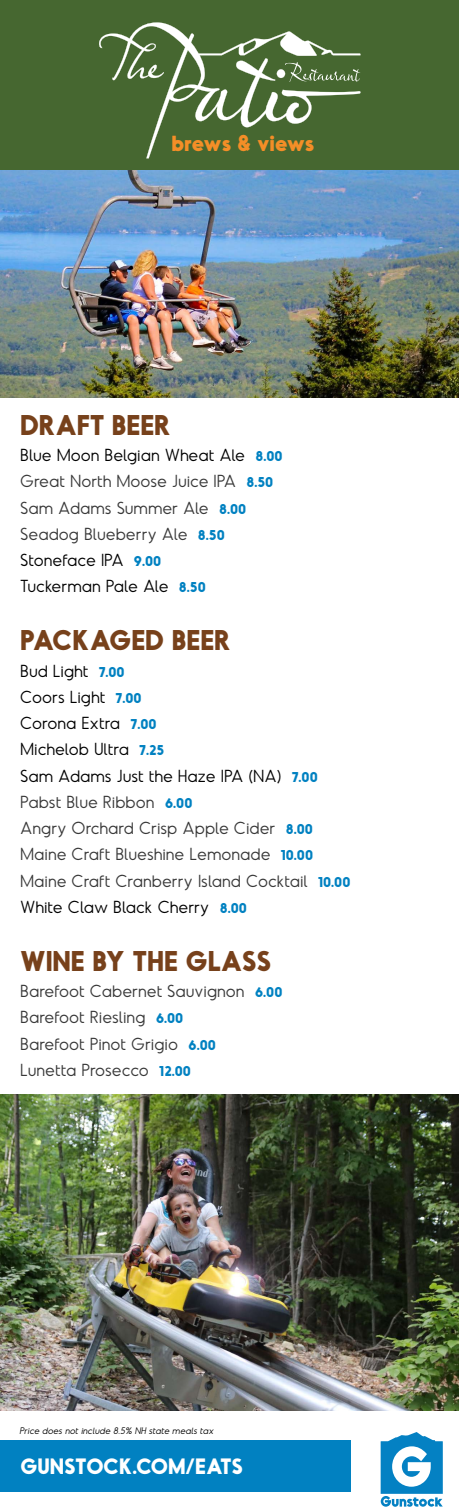
<style>
.page{position:relative;width:459px;height:1512px;background:#fff}
.page>*{position:absolute;margin:0;border:0;box-sizing:border-box;transform-origin:0 0}
.t1{font:700 27px "Odudo";color:#77411b}
.t2{font:700 21.75px "Odudo";color:#f48e27}
.t3{font:700 21px "Odudo";color:#fff}
.t4{font:300 16.5px/26.2px "Odudo";color:#383838}
.t5{font:italic 300 9px "Odudo";color:#000}
.s1{color:#000}
.s2{font-weight:700;font-size:13.5px;color:#0181c1}
</style>
<div class="page">
<div style="left:0;top:0;width:459px;height:171px;background:#466730"></div>
<svg style="left:99px;top:22px;width:262px;height:136px"></svg>
<svg style="left:285px;top:62px;width:75px;height:20px"></svg>
<svg style="left:381px;top:1432px;width:62px;height:75px"></svg>
<div style="left:0;top:1440px;width:350px;height:52px;background:#0181c1"></div>
<img style="left:0;top:171px;width:459px;height:226px">
<img style="left:0;top:1094px;width:459px;height:316px">
<h2 class="t2" style="left:171px;top:129px;width:144px">brews &amp; views</h2>
<h1 class="t1" style="left:20px;top:408px;width:152px">DRAFT BEER</h1>
<p class="t4" style="left:20px;top:442px;width:264px"><span class="s1">Blue Moon Belgian Wheat Ale</span> <span class="s2">8.00<br></span>Great North Moose Juice IPA <span class="s2">8.50<br></span>Sam Adams Summer Ale <span class="s2">8.00<br></span>Seadog Blueberry Ale <span class="s2">8.50<br></span><span class="s1">Stoneface IPA</span> <span class="s2">9.00<br></span><span class="s1">Tuckerman Pale Ale</span> <span class="s2">8.50</span></p>
<h1 class="t1" style="left:20px;top:623px;width:212px">PACKAGED BEER</h1>
<p class="t4" style="left:20px;top:657px;width:332px"><span class="s1">Bud Light</span> <span class="s2">7.00<br></span><span class="s1">Coors Light</span> <span class="s2">7.00<br></span><span class="s1">Corona Extra</span> <span class="s2">7.00<br></span><span class="s1">Michelob Ultra</span> <span class="s2">7.25<br></span><span class="s1">Sam Adams Just the Haze IPA (NA)</span> <span class="s2">7.00<br></span>Pabst Blue Ribbon <span class="s2">6.00<br></span>Angry Orchard Crisp Apple Cider <span class="s2">8.00<br></span>Maine Craft Blueshine Lemonade <span class="s2">10.00<br></span>Maine Craft Cranberry Island Cocktail <span class="s2">10.00<br></span><span class="s1">White Claw Black Cherry</span> <span class="s2">8.00</span></p>
<h1 class="t1" style="left:20px;top:943px;width:253px">WINE BY THE GLASS</h1>
<p class="t4" style="left:20px;top:978px;width:264px">Barefoot Cabernet Sauvignon <span class="s2">6.00<br></span>Barefoot Riesling <span class="s2">6.00<br></span>Barefoot Pinot Grigio <span class="s2">6.00<br></span>Lunetta Prosecco <span class="s2">12.00</span></p>
<p class="t5" style="left:20px;top:1425px;width:196px">Price does not include 8.5% NH state meals tax</p>
<p class="t3" style="left:21px;top:1452px;width:224px">GUNSTOCK.COM/EATS</p>
</div>
